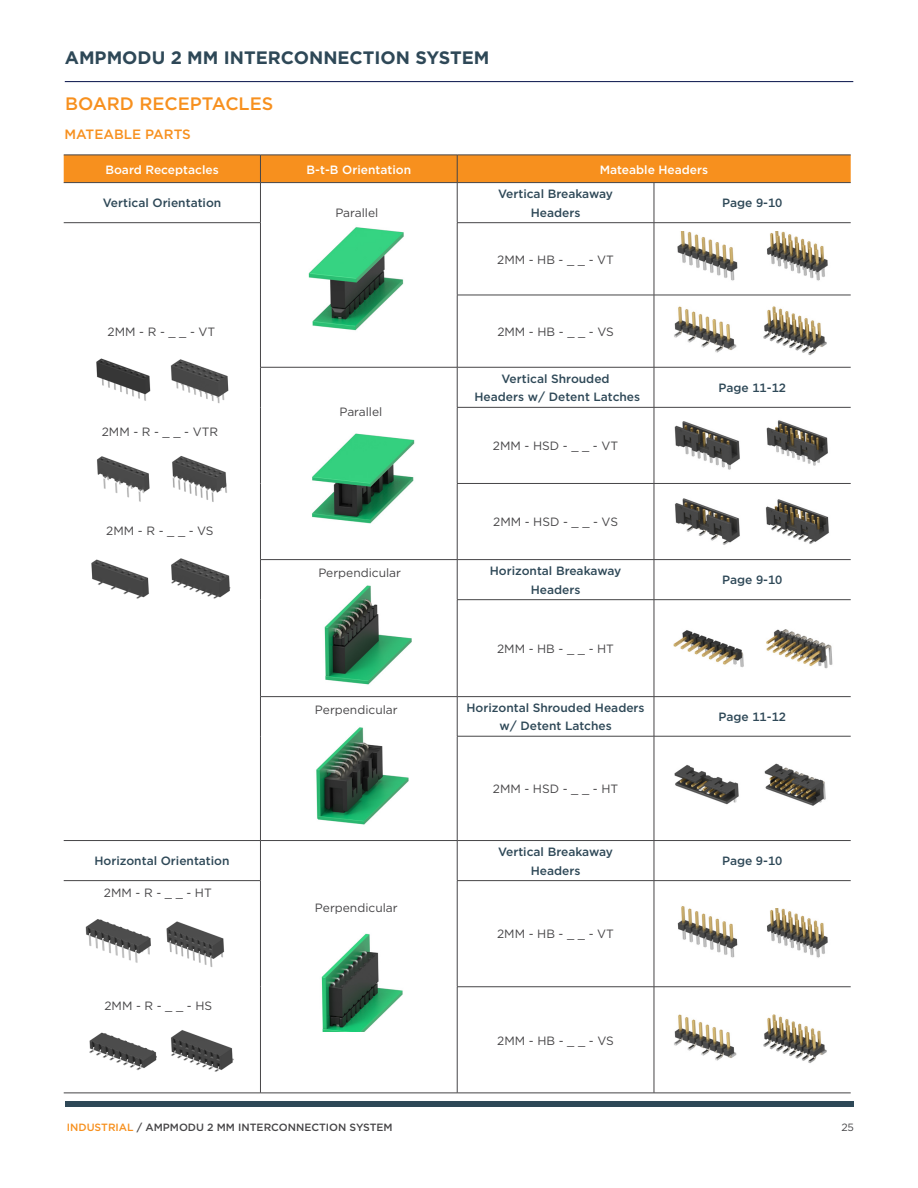
<style>
.page{position:relative;width:918px;height:1188px;background:#fff}
.page>*{position:absolute;margin:0;border:0;box-sizing:border-box;transform-origin:0 0}
.t1{font:700 18px "Gotham";color:#2e4857}
.t2{font:500 18px "Gotham";color:#f7901e}
.t3{font:500 13.5px "Gotham";color:#f7901e}
.t4{font:500 12px/18.5px "Gotham";color:#2e4857;text-align:center}
.t5{font:12px "Gotham";color:#464547}
.t6{font:500 12px "Gotham";color:#fff}
.t7{font:500 10.5px "Gotham";color:#464547}
.t8{font:10.5px "Gotham";color:#464547}
.s1{color:#f7901e}
</style>
<div class="page">
<hr style="left:65px;top:81px;width:788px;height:1px;background:#1e295b">
<div style="left:65px;top:1101px;width:788px;height:6px;background:#2e4857"></div>
<div style="left:64px;top:155px;width:787px;height:27px;background:#f7901e"></div>
<hr style="left:654px;top:155px;width:197px;height:1px;background:#464547">
<hr style="left:64px;top:182px;width:196px;height:1px;background:#464547">
<hr style="left:260px;top:182px;width:197px;height:1px;background:#464547">
<hr style="left:260px;top:183px;width:1px;height:39px;background:#464547">
<hr style="left:457px;top:182px;width:197px;height:1px;background:#464547">
<hr style="left:457px;top:183px;width:1px;height:39px;background:#464547">
<hr style="left:654px;top:182px;width:197px;height:1px;background:#464547">
<hr style="left:654px;top:183px;width:1px;height:39px;background:#464547">
<hr style="left:64px;top:222px;width:197px;height:1px;background:#464547">
<hr style="left:260px;top:223px;width:1px;height:72px;background:#464547">
<hr style="left:457px;top:222px;width:197px;height:1px;background:#464547">
<hr style="left:457px;top:223px;width:1px;height:72px;background:#464547">
<hr style="left:654px;top:222px;width:197px;height:1px;background:#464547">
<hr style="left:654px;top:223px;width:1px;height:72px;background:#464547">
<hr style="left:260px;top:295px;width:1px;height:72px;background:#464547">
<hr style="left:457px;top:295px;width:197px;height:1px;background:#464547">
<hr style="left:457px;top:295px;width:1px;height:72px;background:#464547">
<hr style="left:654px;top:295px;width:197px;height:1px;background:#464547">
<hr style="left:654px;top:295px;width:1px;height:72px;background:#464547">
<hr style="left:260px;top:367px;width:197px;height:1px;background:#464547">
<hr style="left:260px;top:367px;width:1px;height:40px;background:#464547">
<hr style="left:457px;top:367px;width:197px;height:1px;background:#464547">
<hr style="left:457px;top:367px;width:1px;height:40px;background:#464547">
<hr style="left:654px;top:367px;width:197px;height:1px;background:#464547">
<hr style="left:654px;top:367px;width:1px;height:40px;background:#464547">
<hr style="left:260px;top:407px;width:1px;height:76px;background:#464547">
<hr style="left:457px;top:407px;width:197px;height:1px;background:#464547">
<hr style="left:457px;top:408px;width:1px;height:75px;background:#464547">
<hr style="left:654px;top:407px;width:197px;height:1px;background:#464547">
<hr style="left:654px;top:408px;width:1px;height:75px;background:#464547">
<hr style="left:260px;top:483px;width:1px;height:76px;background:#464547">
<hr style="left:457px;top:483px;width:197px;height:1px;background:#464547">
<hr style="left:457px;top:484px;width:1px;height:75px;background:#464547">
<hr style="left:654px;top:483px;width:197px;height:1px;background:#464547">
<hr style="left:654px;top:484px;width:1px;height:75px;background:#464547">
<hr style="left:260px;top:559px;width:197px;height:1px;background:#464547">
<hr style="left:260px;top:560px;width:1px;height:40px;background:#464547">
<hr style="left:457px;top:559px;width:197px;height:1px;background:#464547">
<hr style="left:457px;top:560px;width:1px;height:39px;background:#464547">
<hr style="left:654px;top:559px;width:197px;height:1px;background:#464547">
<hr style="left:654px;top:560px;width:1px;height:39px;background:#464547">
<hr style="left:260px;top:600px;width:1px;height:96px;background:#464547">
<hr style="left:457px;top:599px;width:197px;height:1px;background:#464547">
<hr style="left:457px;top:600px;width:1px;height:96px;background:#464547">
<hr style="left:654px;top:599px;width:197px;height:1px;background:#464547">
<hr style="left:654px;top:600px;width:1px;height:96px;background:#464547">
<hr style="left:260px;top:696px;width:197px;height:1px;background:#464547">
<hr style="left:260px;top:697px;width:1px;height:39px;background:#464547">
<hr style="left:457px;top:696px;width:197px;height:1px;background:#464547">
<hr style="left:457px;top:697px;width:1px;height:39px;background:#464547">
<hr style="left:654px;top:696px;width:197px;height:1px;background:#464547">
<hr style="left:654px;top:697px;width:1px;height:39px;background:#464547">
<hr style="left:260px;top:736px;width:1px;height:104px;background:#464547">
<hr style="left:457px;top:736px;width:197px;height:1px;background:#464547">
<hr style="left:457px;top:736px;width:1px;height:104px;background:#464547">
<hr style="left:654px;top:736px;width:197px;height:1px;background:#464547">
<hr style="left:654px;top:736px;width:1px;height:104px;background:#464547">
<hr style="left:64px;top:840px;width:196px;height:1px;background:#464547">
<hr style="left:260px;top:840px;width:197px;height:1px;background:#464547">
<hr style="left:260px;top:841px;width:1px;height:39px;background:#464547">
<hr style="left:457px;top:840px;width:197px;height:1px;background:#464547">
<hr style="left:457px;top:841px;width:1px;height:39px;background:#464547">
<hr style="left:654px;top:840px;width:197px;height:1px;background:#464547">
<hr style="left:654px;top:841px;width:1px;height:39px;background:#464547">
<hr style="left:64px;top:880px;width:197px;height:1px;background:#464547">
<hr style="left:260px;top:881px;width:1px;height:106px;background:#464547">
<hr style="left:457px;top:880px;width:197px;height:1px;background:#464547">
<hr style="left:457px;top:881px;width:1px;height:106px;background:#464547">
<hr style="left:654px;top:880px;width:197px;height:1px;background:#464547">
<hr style="left:654px;top:881px;width:1px;height:106px;background:#464547">
<hr style="left:260px;top:987px;width:1px;height:106px;background:#464547">
<hr style="left:457px;top:986px;width:197px;height:1px;background:#464547">
<hr style="left:457px;top:987px;width:1px;height:106px;background:#464547">
<hr style="left:654px;top:986px;width:197px;height:1px;background:#464547">
<hr style="left:654px;top:987px;width:1px;height:106px;background:#464547">
<hr style="left:64px;top:1093px;width:196px;height:1px;background:#464547">
<hr style="left:260px;top:1093px;width:197px;height:1px;background:#464547">
<hr style="left:457px;top:1093px;width:197px;height:1px;background:#464547">
<hr style="left:654px;top:1093px;width:197px;height:1px;background:#464547">
<img style="left:308px;top:227px;width:96px;height:104px">
<img style="left:312px;top:433px;width:103px;height:91px">
<img style="left:324px;top:585px;width:88px;height:100px">
<img style="left:96px;top:358px;width:55px;height:43px">
<img style="left:170px;top:359px;width:59px;height:44px">
<img style="left:97px;top:456px;width:130px;height:46px">
<img style="left:91px;top:559px;width:58px;height:40px">
<img style="left:171px;top:558px;width:60px;height:41px">
<img style="left:677px;top:232px;width:61px;height:49px">
<img style="left:767px;top:232px;width:61px;height:49px">
<img style="left:674px;top:306px;width:63px;height:47px">
<img style="left:763px;top:306px;width:64px;height:49px">
<img style="left:674px;top:422px;width:66px;height:48px">
<img style="left:766px;top:420px;width:62px;height:46px">
<img style="left:674px;top:498px;width:66px;height:47px">
<img style="left:765px;top:499px;width:64px;height:45px">
<img style="left:673px;top:630px;width:71px;height:38px">
<img style="left:766px;top:629px;width:67px;height:40px">
<img style="left:316px;top:727px;width:93px;height:98px">
<img style="left:674px;top:765px;width:65px;height:40px">
<img style="left:764px;top:763px;width:62px;height:43px">
<img style="left:321px;top:933px;width:82px;height:98px">
<img style="left:85px;top:919px;width:66px;height:44px">
<img style="left:166px;top:921px;width:59px;height:46px">
<img style="left:89px;top:1032px;width:68px;height:38px">
<img style="left:171px;top:1030px;width:63px;height:42px">
<img style="left:677px;top:906px;width:61px;height:52px">
<img style="left:767px;top:909px;width:61px;height:49px">
<img style="left:674px;top:1014px;width:63px;height:47px">
<img style="left:763px;top:1014px;width:64px;height:49px">
<h1 class="t1" style="left:65px;top:46px;width:426px">AMPMODU 2 MM INTERCONNECTION SYSTEM</h1>
<h1 class="t2" style="left:65px;top:92px;width:210px">BOARD RECEPTACLES</h1>
<p class="t3" style="left:64px;top:125px;width:128px">MATEABLE PARTS</p>
<p class="t6" style="left:105px;top:161px;width:115px">Board Receptacles</p>
<p class="t6" style="left:307px;top:161px;width:106px">B-t-B Orientation</p>
<p class="t6" style="left:600px;top:161px;width:110px">Mateable Headers</p>
<p class="t4" style="left:103px;top:194px;width:120px">Vertical Orientation</p>
<p class="t4" style="left:498px;top:185px;width:117px">Vertical Breakaway<br>Headers</p>
<p class="t4" style="left:722px;top:194px;width:62px">Page 9-10</p>
<p class="t5" style="left:497px;top:252px;width:118px">2MM - HB - _ _ - VT</p>
<p class="t5" style="left:335px;top:205px;width:44px">Parallel</p>
<p class="t5" style="left:108px;top:324px;width:109px">2MM - R - _ _ - VT</p>
<p class="t5" style="left:102px;top:424px;width:118px">2MM - R - _ _ - VTR</p>
<p class="t5" style="left:106px;top:523px;width:109px">2MM - R - _ _ - VS</p>
<p class="t5" style="left:339px;top:404px;width:44px">Parallel</p>
<p class="t5" style="left:318px;top:565px;width:84px">Perpendicular</p>
<p class="t5" style="left:315px;top:702px;width:84px">Perpendicular</p>
<p class="t5" style="left:497px;top:324px;width:118px">2MM - HB - _ _ - VS</p>
<p class="t4" style="left:475px;top:369px;width:167px">Vertical Shrouded<br>Headers w/ Detent Latches</p>
<p class="t4" style="left:719px;top:378px;width:69px">Page 11-12</p>
<p class="t5" style="left:493px;top:438px;width:127px">2MM - HSD - _ _ - VT</p>
<p class="t5" style="left:493px;top:514px;width:126px">2MM - HSD - _ _ - VS</p>
<p class="t4" style="left:490px;top:562px;width:133px">Horizontal Breakaway<br>Headers</p>
<p class="t4" style="left:722px;top:571px;width:62px">Page 9-10</p>
<p class="t5" style="left:497px;top:641px;width:118px">2MM - HB - _ _ - HT</p>
<p class="t4" style="left:467px;top:699px;width:180px;line-height:18px">Horizontal Shrouded Headers w/ Detent Latches</p>
<p class="t4" style="left:719px;top:708px;width:69px">Page 11-12</p>
<p class="t5" style="left:493px;top:781px;width:127px">2MM - HSD - _ _ - HT</p>
<p class="t4" style="left:94px;top:852px;width:137px">Horizontal Orientation</p>
<p class="t4" style="left:498px;top:842px;width:117px">Vertical Breakaway<br>Headers</p>
<p class="t4" style="left:722px;top:852px;width:62px">Page 9-10</p>
<p class="t5" style="left:104px;top:885px;width:109px">2MM - R - _ _ - HT</p>
<p class="t5" style="left:104px;top:998px;width:109px">2MM - R - _ _ - HS</p>
<p class="t5" style="left:315px;top:900px;width:84px">Perpendicular</p>
<p class="t5" style="left:497px;top:927px;width:118px">2MM - HB - _ _ - VT</p>
<p class="t5" style="left:497px;top:1033px;width:118px">2MM - HB - _ _ - VS</p>
<p class="t7" style="left:67px;top:1120px;width:327px"><span class="s1">INDUSTRIAL</span> / AMPMODU 2 MM INTERCONNECTION SYSTEM</p>
<p class="t8" style="left:841px;top:1121px;width:14px">25</p>
</div>
